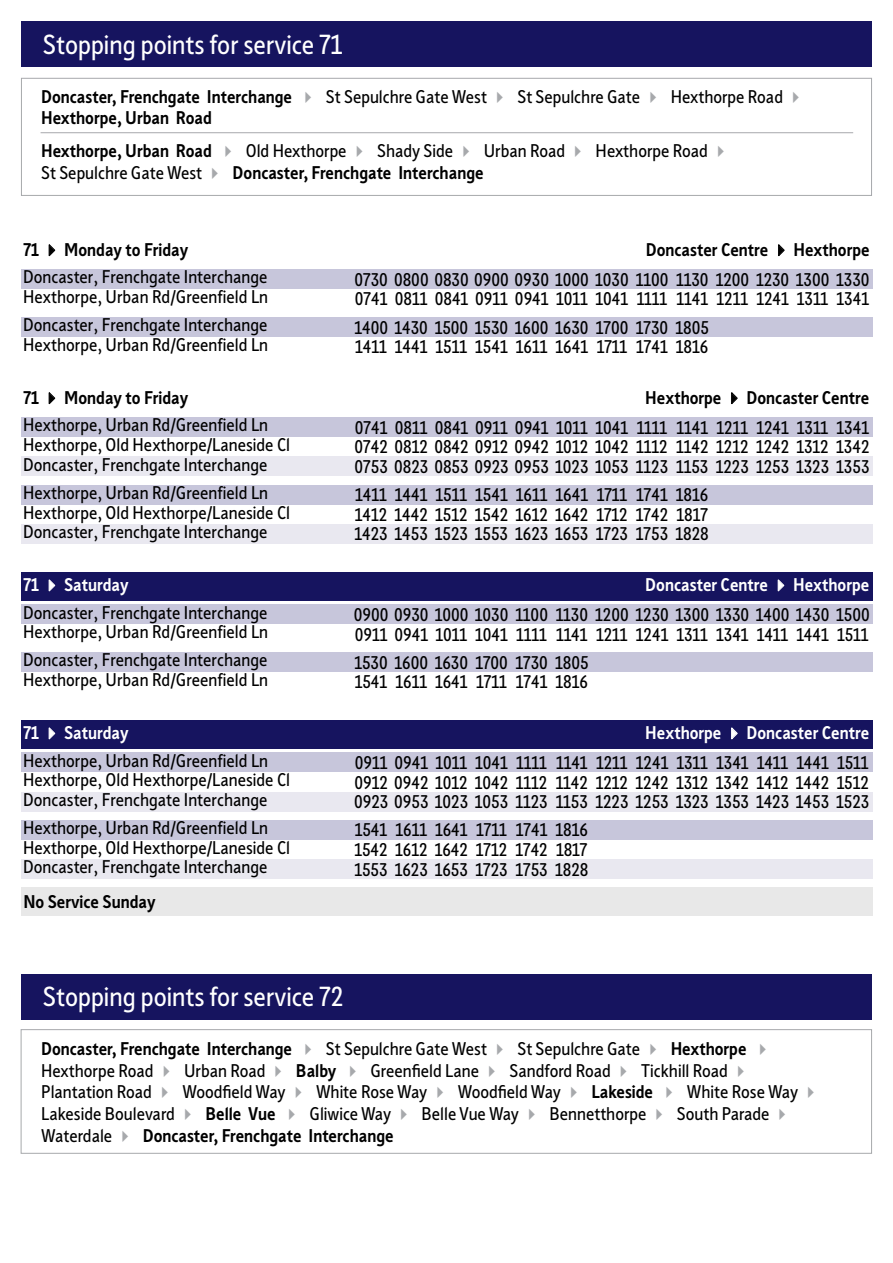
<style>
.page{position:relative;width:893px;height:1263px;background:#fff}
.page>*{position:absolute;margin:0;border:0;box-sizing:border-box;transform-origin:0 0}
.t1{font:27px "Sheffield Sans 2";color:#fff}
.t2{font:18px/21.6px "Sheffield Sans 2";color:#000}
.t3{font:700 18px/21.6px "Sheffield Sans 2";color:#000}
.t4{font:700 18px "Sheffield Sans 2";color:#fff}
.s1{color:#a7a9ac}
.s2{font-weight:400}
.s3{font-weight:700}
.s4{font-weight:700;color:#fff}
.s5{color:#fff}
</style>
<div class="page">
<svg style="left:21px;top:78px;width:851px;height:118px"></svg>
<div style="left:21px;top:22px;width:851px;height:45px;background:#16145f"></div>
<div style="left:21px;top:269px;width:851px;height:20px;background:#c7c6db"></div>
<div style="left:21px;top:317px;width:851px;height:20px;background:#c7c6db"></div>
<div style="left:21px;top:417px;width:851px;height:20px;background:#c7c6db"></div>
<div style="left:21px;top:456px;width:851px;height:20px;background:#e9e8f0"></div>
<div style="left:21px;top:485px;width:851px;height:19px;background:#c7c6db"></div>
<div style="left:21px;top:524px;width:851px;height:20px;background:#e9e8f0"></div>
<div style="left:21px;top:572px;width:851px;height:28px;background:#16145f"></div>
<div style="left:21px;top:604px;width:851px;height:20px;background:#c7c6db"></div>
<div style="left:21px;top:652px;width:851px;height:20px;background:#c7c6db"></div>
<div style="left:21px;top:720px;width:851px;height:28px;background:#16145f"></div>
<div style="left:21px;top:752px;width:851px;height:20px;background:#c7c6db"></div>
<div style="left:21px;top:792px;width:851px;height:19px;background:#e9e8f0"></div>
<div style="left:21px;top:820px;width:851px;height:20px;background:#c7c6db"></div>
<div style="left:21px;top:859px;width:851px;height:20px;background:#e9e8f0"></div>
<div style="left:21px;top:887px;width:851px;height:29px;background:#e8e8e8"></div>
<svg style="left:21px;top:1029px;width:851px;height:125px"></svg>
<div style="left:21px;top:974px;width:851px;height:46px;background:#16145f"></div>
<h1 class="t1" style="left:43px;top:26px;width:301px">Stopping points for service 71</h1>
<p class="t3" style="left:41px;top:85px;width:765px">Doncaster, Frenchgate Interchange <span class="s1">✔</span> <span class="s2">St Sepulchre Gate West</span> <span class="s1">✔</span> <span class="s2">St Sepulchre Gate</span> <span class="s1">✔</span> <span class="s2">Hexthorpe Road</span> <span class="s1">✔<br></span>Hexthorpe, Urban Road</p>
<p class="t2" style="left:41px;top:140px;width:690px"><span class="s3">Hexthorpe, Urban Road</span> <span class="s1">✔</span> Old Hexthorpe <span class="s1">✔</span> Shady Side <span class="s1">✔</span> Urban Road <span class="s1">✔</span> Hexthorpe Road <span class="s1">✔<br></span>St Sepulchre Gate West <span class="s1">✔</span> <span class="s3">Doncaster, Frenchgate Interchange</span></p>
<p class="t2" style="left:23px;top:235px;width:246px;line-height:27.6px"><span class="s3">71</span> ✔ <span class="s3">Monday to Friday<br></span>Doncaster, Frenchgate Interchange</p>
<p class="t3" style="left:646px;top:238px;width:225px">Doncaster Centre ✔ Hexthorpe</p>
<p class="t2" style="left:355px;top:268px;width:516px">0730 0800 0830 0900 0930 1000 1030 1100 1130 1200 1230 1300 1330</p>
<p class="t2" style="left:23px;top:285px;width:246px">Hexthorpe, Urban Rd/Greenfield Ln</p>
<p class="t2" style="left:355px;top:288px;width:516px">0741 0811 0841 0911 0941 1011 1041 1111 1141 1211 1241 1311 1341</p>
<p class="t2" style="left:23px;top:314px;width:246px">Doncaster, Frenchgate Interchange</p>
<p class="t2" style="left:354px;top:316px;width:356px">1400 1430 1500 1530 1600 1630 1700 1730 1805</p>
<p class="t2" style="left:23px;top:333px;width:246px">Hexthorpe, Urban Rd/Greenfield Ln</p>
<p class="t2" style="left:355px;top:336px;width:355px">1411 1441 1511 1541 1611 1641 1711 1741 1816</p>
<p class="t2" style="left:23px;top:383px;width:246px;line-height:27.6px"><span class="s3">71</span> ✔ <span class="s3">Monday to Friday<br></span>Hexthorpe, Urban Rd/Greenfield Ln</p>
<p class="t3" style="left:645px;top:386px;width:225px">Hexthorpe ✔ Doncaster Centre</p>
<p class="t2" style="left:355px;top:416px;width:516px">0741 0811 0841 0911 0941 1011 1041 1111 1141 1211 1241 1311 1341</p>
<p class="t2" style="left:23px;top:433px;width:268px">Hexthorpe, Old Hexthorpe/Laneside Cl</p>
<p class="t2" style="left:355px;top:436px;width:516px">0742 0812 0842 0912 0942 1012 1042 1112 1142 1212 1242 1312 1342</p>
<p class="t2" style="left:23px;top:453px;width:246px">Doncaster, Frenchgate Interchange</p>
<p class="t2" style="left:355px;top:455px;width:516px">0753 0823 0853 0923 0953 1023 1053 1123 1153 1223 1253 1323 1353</p>
<p class="t2" style="left:23px;top:481px;width:246px">Hexthorpe, Urban Rd/Greenfield Ln</p>
<p class="t2" style="left:355px;top:484px;width:355px">1411 1441 1511 1541 1611 1641 1711 1741 1816</p>
<p class="t2" style="left:23px;top:501px;width:268px">Hexthorpe, Old Hexthorpe/Laneside Cl</p>
<p class="t2" style="left:355px;top:503px;width:354px">1412 1442 1512 1542 1612 1642 1712 1742 1817</p>
<p class="t2" style="left:23px;top:521px;width:246px">Doncaster, Frenchgate Interchange</p>
<p class="t2" style="left:355px;top:523px;width:356px">1423 1453 1523 1553 1623 1653 1723 1753 1828</p>
<p class="t2" style="left:23px;top:570px;width:246px;line-height:27.6px"><span class="s4">71</span> <span class="s5">✔</span> <span class="s4">Saturday<br></span>Doncaster, Frenchgate Interchange</p>
<p class="t4" style="left:645px;top:573px;width:225px">Doncaster Centre ✔ Hexthorpe</p>
<p class="t2" style="left:354px;top:603px;width:517px">0900 0930 1000 1030 1100 1130 1200 1230 1300 1330 1400 1430 1500</p>
<p class="t2" style="left:23px;top:621px;width:246px">Hexthorpe, Urban Rd/Greenfield Ln</p>
<p class="t2" style="left:355px;top:623px;width:515px">0911 0941 1011 1041 1111 1141 1211 1241 1311 1341 1411 1441 1511</p>
<p class="t2" style="left:23px;top:649px;width:246px">Doncaster, Frenchgate Interchange</p>
<p class="t2" style="left:354px;top:651px;width:236px">1530 1600 1630 1700 1730 1805</p>
<p class="t2" style="left:23px;top:669px;width:246px">Hexthorpe, Urban Rd/Greenfield Ln</p>
<p class="t2" style="left:355px;top:671px;width:235px">1541 1611 1641 1711 1741 1816</p>
<p class="t2" style="left:23px;top:718px;width:246px;line-height:27.6px"><span class="s4">71</span> <span class="s5">✔</span> <span class="s4">Saturday<br></span>Hexthorpe, Urban Rd/Greenfield Ln</p>
<p class="t4" style="left:645px;top:721px;width:225px">Hexthorpe ✔ Doncaster Centre</p>
<p class="t2" style="left:355px;top:751px;width:515px">0911 0941 1011 1041 1111 1141 1211 1241 1311 1341 1411 1441 1511</p>
<p class="t2" style="left:23px;top:769px;width:268px">Hexthorpe, Old Hexthorpe/Laneside Cl</p>
<p class="t2" style="left:354px;top:771px;width:516px">0912 0942 1012 1042 1112 1142 1212 1242 1312 1342 1412 1442 1512</p>
<p class="t2" style="left:23px;top:788px;width:246px">Doncaster, Frenchgate Interchange</p>
<p class="t2" style="left:354px;top:791px;width:517px">0923 0953 1023 1053 1123 1153 1223 1253 1323 1353 1423 1453 1523</p>
<p class="t2" style="left:23px;top:816px;width:246px">Hexthorpe, Urban Rd/Greenfield Ln</p>
<p class="t2" style="left:355px;top:819px;width:235px">1541 1611 1641 1711 1741 1816</p>
<p class="t2" style="left:23px;top:836px;width:268px">Hexthorpe, Old Hexthorpe/Laneside Cl</p>
<p class="t2" style="left:354px;top:838px;width:235px">1542 1612 1642 1712 1742 1817</p>
<p class="t2" style="left:23px;top:856px;width:246px">Doncaster, Frenchgate Interchange</p>
<p class="t2" style="left:354px;top:858px;width:236px">1553 1623 1653 1723 1753 1828</p>
<p class="t3" style="left:23px;top:891px;width:134px">No Service Sunday</p>
<h1 class="t1" style="left:43px;top:979px;width:302px">Stopping points for service 72</h1>
<p class="t2" style="left:41px;top:1038px;width:780px"><span class="s3">Doncaster, Frenchgate Interchange</span> <span class="s1">✔</span> St Sepulchre Gate West <span class="s1">✔</span> St Sepulchre Gate <span class="s1">✔</span> <span class="s3">Hexthorpe</span> <span class="s1">✔ </span>Hexthorpe Road <span class="s1">✔</span> Urban Road <span class="s1">✔</span> <span class="s3">Balby</span> <span class="s1">✔</span> Greenfield Lane <span class="s1">✔</span> Sandford Road <span class="s1">✔</span> Tickhill Road <span class="s1">✔ </span>Plantation Road <span class="s1">✔</span> Woodfield Way <span class="s1">✔</span> White Rose Way <span class="s1">✔</span> Woodfield Way <span class="s1">✔</span> <span class="s3">Lakeside</span> <span class="s1">✔</span> White Rose Way <span class="s1">✔ </span>Lakeside Boulevard <span class="s1">✔</span> <span class="s3">Belle Vue</span> <span class="s1">✔</span> Gliwice Way <span class="s1">✔</span> Belle Vue Way <span class="s1">✔</span> Bennetthorpe <span class="s1">✔</span> South Parade <span class="s1">✔ </span>Waterdale <span class="s1">✔</span> <span class="s3">Doncaster, Frenchgate Interchange</span></p>
</div>
